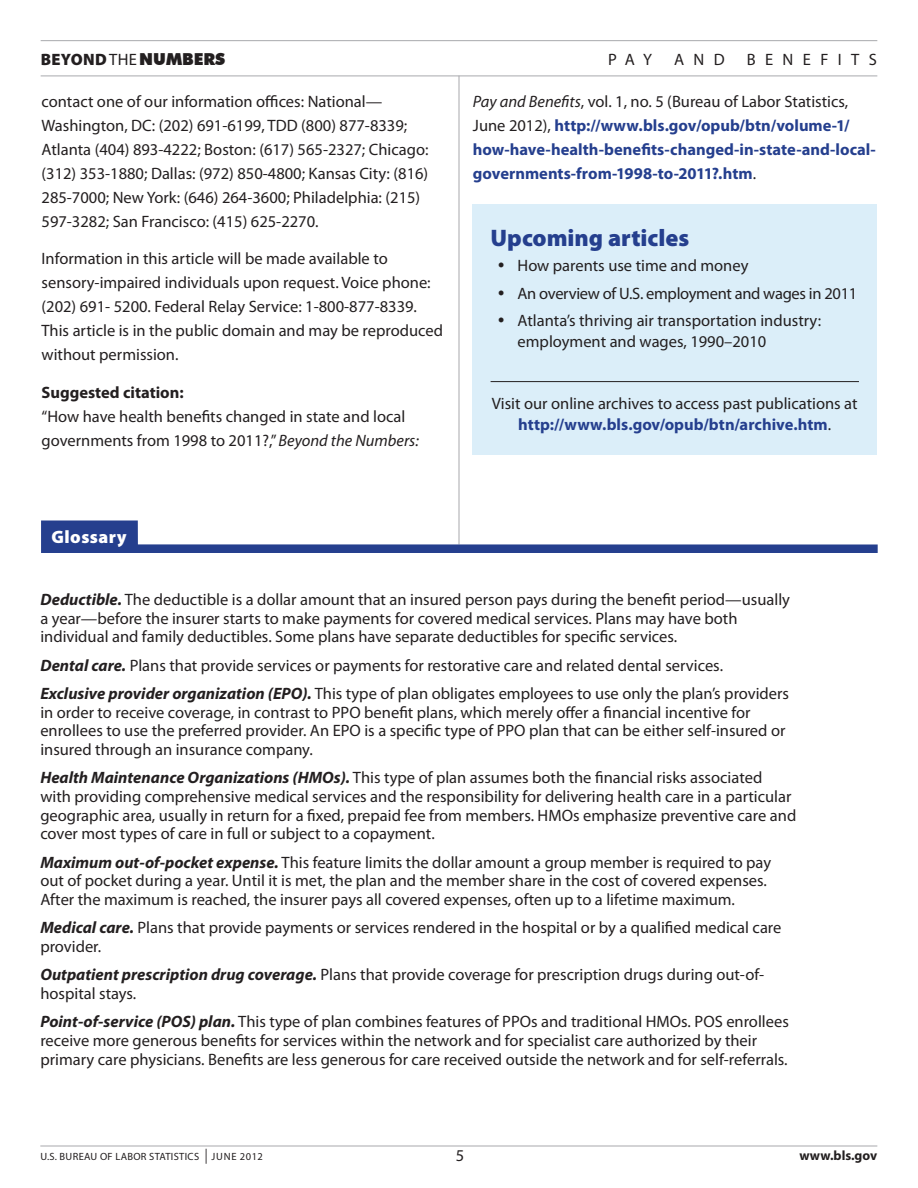
<style>
.page{position:relative;width:918px;height:1188px;background:#fff}
.page>*{position:absolute;margin:0;border:0;box-sizing:border-box;transform-origin:0 0}
.Heading_2{font:900 24px "Myriad Pro";color:#253f8e}
.t1{font:900 18px "Myriad Pro";letter-spacing:.025em;color:#fff}
.Glossary_text{font:16.5px/18.8px "Myriad Pro";color:#231f20}
.BTN_Graphic_Paragrap{font:16.5px/24px "Myriad Pro";color:#231f20}
.t2{font:700 16.5px/24px "Myriad Pro";color:#253f8e}
.Pain_Text{font:16.5px "Myriad Pro";color:#231f20}
.Glossary_text-2{font:16.5px "Myriad Pro";letter-spacing:-.02em;color:#231f20}
.t3{font:700 16.5px "Myriad Pro";color:#231f20}
.t4{font:900 16.5px "Futura BT";color:#231f20}
.Glossary_text-3{font:16.5px "Myriad Pro";letter-spacing:.57em;color:#231f20}
.t5{font:700 13.5px "Myriad Pro";color:#231f20}
.t6{font:10.5px "Myriad Pro";letter-spacing:.03em;color:#231f20}
.s1{font-family:"Myriad Pro"}
.s2{font-family:"Myriad Pro";font-weight:400}
.s3{font-style:italic}
.s4{font-weight:400;font-style:italic;color:#231f20}
.s5{font-weight:400;color:#231f20}
.s6{font-weight:700;font-style:italic}
.s7{font-size:15px}
</style>
<div class="page">
<hr style="left:41px;top:40px;width:836px;height:1px;background:#a8a9ad">
<hr style="left:41px;top:76px;width:836px;height:1px;background:#a8a9ad">
<hr style="left:40px;top:1146px;width:837px;height:1px;background:#a8a9ad">
<hr style="left:459px;top:76px;width:1px;height:468px;background:#a8a9ad">
<div style="left:472px;top:204px;width:405px;height:250px;background:#dbeef9"></div>
<hr style="left:491px;top:381px;width:368px;height:1px;background:#231f20">
<svg style="left:41px;top:520px;width:837px;height:33px"></svg>
<p class="t4" style="left:41px;top:49px;width:186px"><span class="s1">BEYOND</span> <span class="s2">THE</span>NUMBERS</p>
<p class="Glossary_text" style="left:608px;top:50px;width:45px">PAY</p>
<p class="Glossary_text" style="left:674px;top:50px;width:52px">AND</p>
<p class="Glossary_text-3" style="left:747px;top:49px;width:132px">BENEFITS</p>
<p class="BTN_Graphic_Paragrap" style="left:42px;top:89px;width:388px">contact one of our information offices: National— Washington, DC: (202) 691-6199, TDD (800) 877-8339; Atlanta (404) 893-4222; Boston: (617) 565-2327; Chicago: (312) 353-1880; Dallas: (972) 850-4800; Kansas City: (816)<br>285-7000; New York: (646) 264-3600; Philadelphia: (215)<br>597-3282; San Francisco: (415) 625-2270.</p>
<p class="Glossary_text" style="left:42px;top:247px;width:403px;line-height:24px">Information in this article will be made available to sensory-impaired individuals upon request. Voice phone: (202) 691- 5200. Federal Relay Service: 1-800-877-8339.<br>This article is in the public domain and may be reproduced without permission.</p>
<p class="t3" style="left:42px;top:382px;width:144px">Suggested citation:</p>
<p class="Glossary_text" style="left:42px;top:404px;width:379px;line-height:24px">“How have health benefits changed in state and local governments from 1998 to 2011?,” <span class="s3">Beyond the Numbers:</span></p>
<p class="t2" style="left:473px;top:89px;width:404px"><span class="s4">Pay and Benefits</span><span class="s5">, vol. 1, no. 5 (Bureau of Labor Statistics, June 2012),</span> http://www.bls.gov/opub/btn/volume-1/ how-have-health-benefits-changed-in-state-and-local&shy;governments-from-1998-to-2011?.htm<span class="s5">.</span></p>
<p class="Heading_2" style="left:491px;top:222px;width:200px">Upcoming articles</p>
<p class="Glossary_text" style="left:518px;top:256px;width:232px">How parents use time and money</p>
<p class="Glossary_text-2" style="left:518px;top:283px;width:341px">An overview of U.S. employment and wages in 2011</p>
<p class="Glossary_text" style="left:518px;top:310px;width:305px;line-height:21px">Atlanta’s thriving air transportation industry: employment and wages, 1990–2010</p>
<p class="Pain_Text" style="left:492px;top:393px;width:367px">Visit our online archives to access past publications at</p>
<p class="t2" style="left:518px;top:412px;width:315px">http://www.bls.gov/opub/btn/archive.htm<span class="s5">.</span></p>
<p class="t1" style="left:52px;top:525px;width:77px">Glossary</p>
<p class="Glossary_text" style="left:40px;top:590px;width:751px"><span class="s6">Deductible.</span> The deductible is a dollar amount that an insured person pays during the benefit period—usually a year—before the insurer starts to make payments for covered medical services. Plans may have both individual and family deductibles. Some plans have separate deductibles for specific services.</p>
<p class="Glossary_text" style="left:40px;top:655px;width:684px"><span class="s6">Dental care.</span> Plans that provide services or payments for restorative care and related dental services.</p>
<p class="Glossary_text" style="left:40px;top:684px;width:750px"><span class="s6">Exclusive provider organization (EPO).</span> This type of plan obligates employees to use only the plan’s providers in order to receive coverage, in contrast to PPO benefit plans, which merely offer a financial incentive for enrollees to use the preferred provider. An EPO is a specific type of PPO plan that can be either self-insured or insured through an insurance company.</p>
<p class="Glossary_text" style="left:40px;top:768px;width:757px"><span class="s6">Health Maintenance Organizations (HMOs).</span> This type of plan assumes both the financial risks associated with providing comprehensive medical services and the responsibility for delivering health care in a particular geographic area, usually in return for a fixed, prepaid fee from members. HMOs emphasize preventive care and cover most types of care in full or subject to a copayment.</p>
<p class="Glossary_text" style="left:40px;top:853px;width:732px"><span class="s6">Maximum out-of-pocket expense.</span> This feature limits the dollar amount a group member is required to pay out of pocket during a year. Until it is met, the plan and the member share in the cost of covered expenses.<br>After the maximum is reached, the insurer pays all covered expenses, often up to a lifetime maximum.</p>
<p class="Glossary_text" style="left:40px;top:918px;width:743px"><span class="s6">Medical care.</span> Plans that provide payments or services rendered in the hospital or by a qualified medical care provider.</p>
<p class="Glossary_text" style="left:40px;top:965px;width:725px"><span class="s6">Outpatient prescription drug coverage.</span> Plans that provide coverage for prescription drugs during out-of&shy;hospital stays.</p>
<p class="Glossary_text" style="left:40px;top:1012px;width:750px"><span class="s6">Point-of-service (POS) plan.</span> This type of plan combines features of PPOs and traditional HMOs. POS enrollees receive more generous benefits for services within the network and for specialist care authorized by their primary care physicians. Benefits are less generous for care received outside the network and for self-referrals.</p>
<p class="t6" style="left:40px;top:1150px;width:224px">U.S. BUREAU OF LABOR STATISTICS <span class="s7">|</span> JUNE 2012</p>
<p class="Glossary_text" style="left:456px;top:1146px;width:10px">5</p>
<p class="t5" style="left:799px;top:1147px;width:79px">www.bls.gov</p>
</div>
